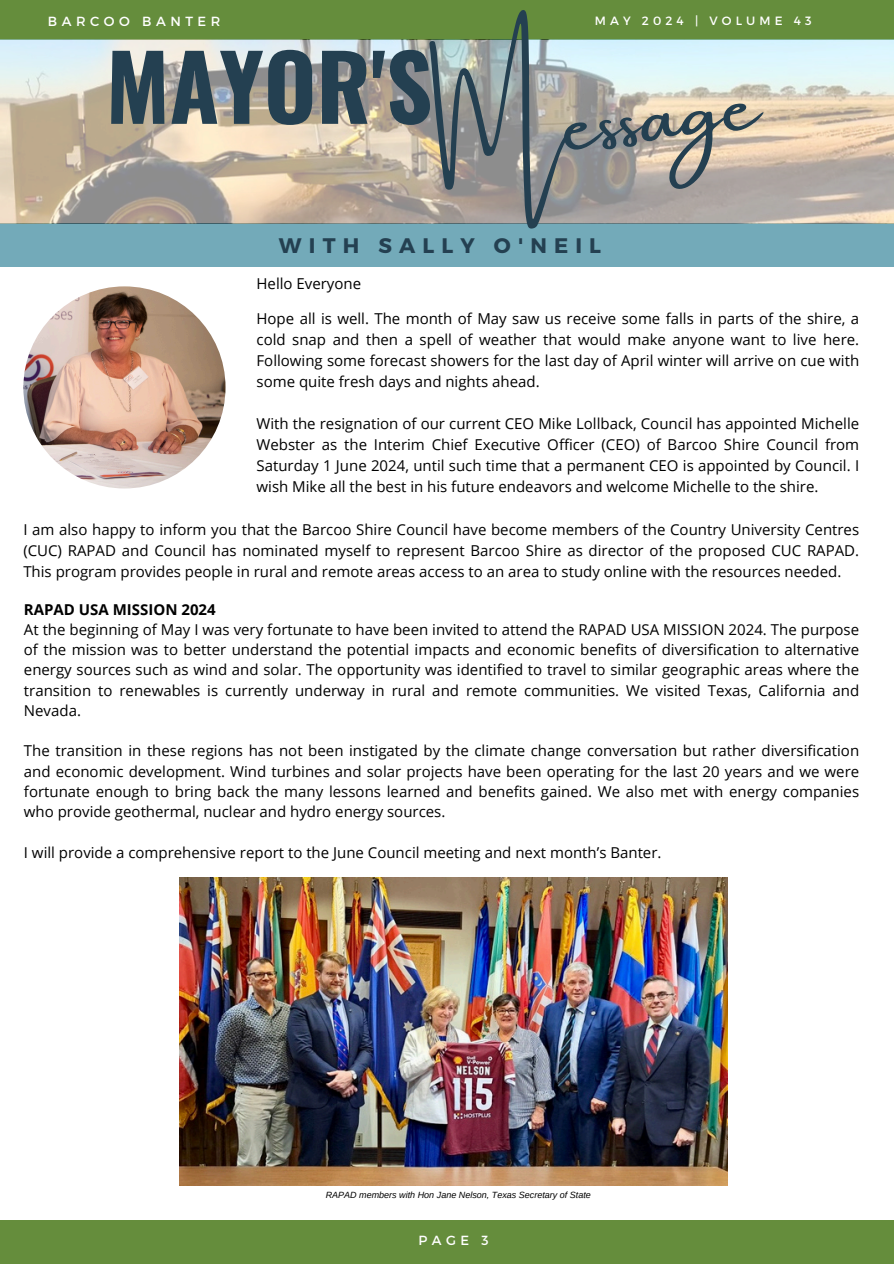
<style>
.page{position:relative;width:894px;height:1264px;background:#fff}
.page>*{position:absolute;margin:0;border:0;box-sizing:border-box;transform-origin:0 0}
.t1{font:700 90.15px "Oswald";color:#244051}
.t2{font:78.9px "Amsterdam One";color:#244051}
.t3{font:700 21px "Montserrat";letter-spacing:.34em;color:#244051}
.t4{font:15px/21px "Open Sans";color:#000;text-align:justify}
.t5{font:13.2px "Montserrat";letter-spacing:.34em;color:#fff}
.t6{font:12px "Montserrat";letter-spacing:.34em;color:#fff}
.t7{font:italic 9px "Arimo";color:#000}
.s1{font-weight:700}
</style>
<div class="page">
<div style="left:0;top:1220px;width:893px;height:43px;background:#658d3c"></div>
<div style="left:0;top:0;width:893px;height:40px;background:#658d3c"></div>
<div style="left:0;top:223px;width:893px;height:44px;background:#73aab9"></div>
<img style="left:23px;top:286px;width:202px;height:202px;border-radius:50%">
<img style="left:0;top:40px;width:893px;height:183px">
<img style="left:179px;top:877px;width:548px;height:308px">
<h4 class="t2" style="left:433px;top:98px;width:325px;rotate:-7deg">Message</h4>
<h4 class="t3" style="left:279px;top:231px;width:323px">WITH SALLY O'NEIL</h4>
<h4 class="t5" style="left:48px;top:13px;width:174px">BARCOO BANTER</h4>
<h4 class="t6" style="left:594px;top:13px;width:218px">MAY 2024 | VOLUME 43</h4>
<p class="t1" style="left:106px;top:16px;width:328px">MAYOR'S</p>
<h1 class="t4" style="left:256px;top:273px;width:106px">Hello Everyone</h1>
<h2 class="t4" style="left:256px;top:308px;width:604px">Hope all is well. The month of May saw us receive some falls in parts of the shire, a cold snap and then a spell of weather that would make anyone want to live here.<br>Following some forecast showers for the last day of April winter will arrive on cue with some quite fresh days and nights ahead.</h2>
<p class="t4" style="left:256px;top:413px;width:604px">With the resignation of our current CEO Mike Lollback, Council has appointed Michelle Webster as the Interim Chief Executive Officer (CEO) of Barcoo Shire Council from Saturday 1 June 2024, until such time that a permanent CEO is appointed by Council. I wish Mike all the best in his future endeavors and welcome Michelle to the shire.</p>
<p class="t4" style="left:23px;top:518px;width:837px">I am also happy to inform you that the Barcoo Shire Council have become members of the Country University Centres (CUC) RAPAD and Council has nominated myself to represent Barcoo Shire as director of the proposed CUC RAPAD.<br>This program provides people in rural and remote areas access to an area to study online with the resources needed.</p>
<h4 class="t4" style="left:24px;top:598px;width:836px;line-height:20.2px;text-align:left"><span class="s1">RAPAD USA MISSION 2024<br></span>At the beginning of May I was very fortunate to have been invited to attend the RAPAD USA MISSION 2024. The purpose of the mission was to better understand the potential impacts and economic benefits of diversification to alternative energy sources such as wind and solar. The opportunity was identified to travel to similar geographic areas where the transition to renewables is currently underway in rural and remote communities. We visited Texas, California and Nevada.</h4>
<h4 class="t4" style="left:24px;top:740px;width:836px;line-height:20.2px">The transition in these regions has not been instigated by the climate change conversation but rather diversification and economic development. Wind turbines and solar projects have been operating for the last 20 years and we were fortunate enough to bring back the many lessons learned and benefits gained. We also met with energy companies who provide geothermal, nuclear and hydro energy sources.</h4>
<h4 class="t4" style="left:24px;top:841px;width:639px">I will provide a comprehensive report to the June Council meeting and next month’s Banter.</h4>
<p class="t7" style="left:326px;top:1190px;width:266px">RAPAD members with Hon Jane Nelson, Texas Secretary of State</p>
<h3 class="t5" style="left:418px;top:1231px;width:72px">PAGE 3</h3>
</div>
